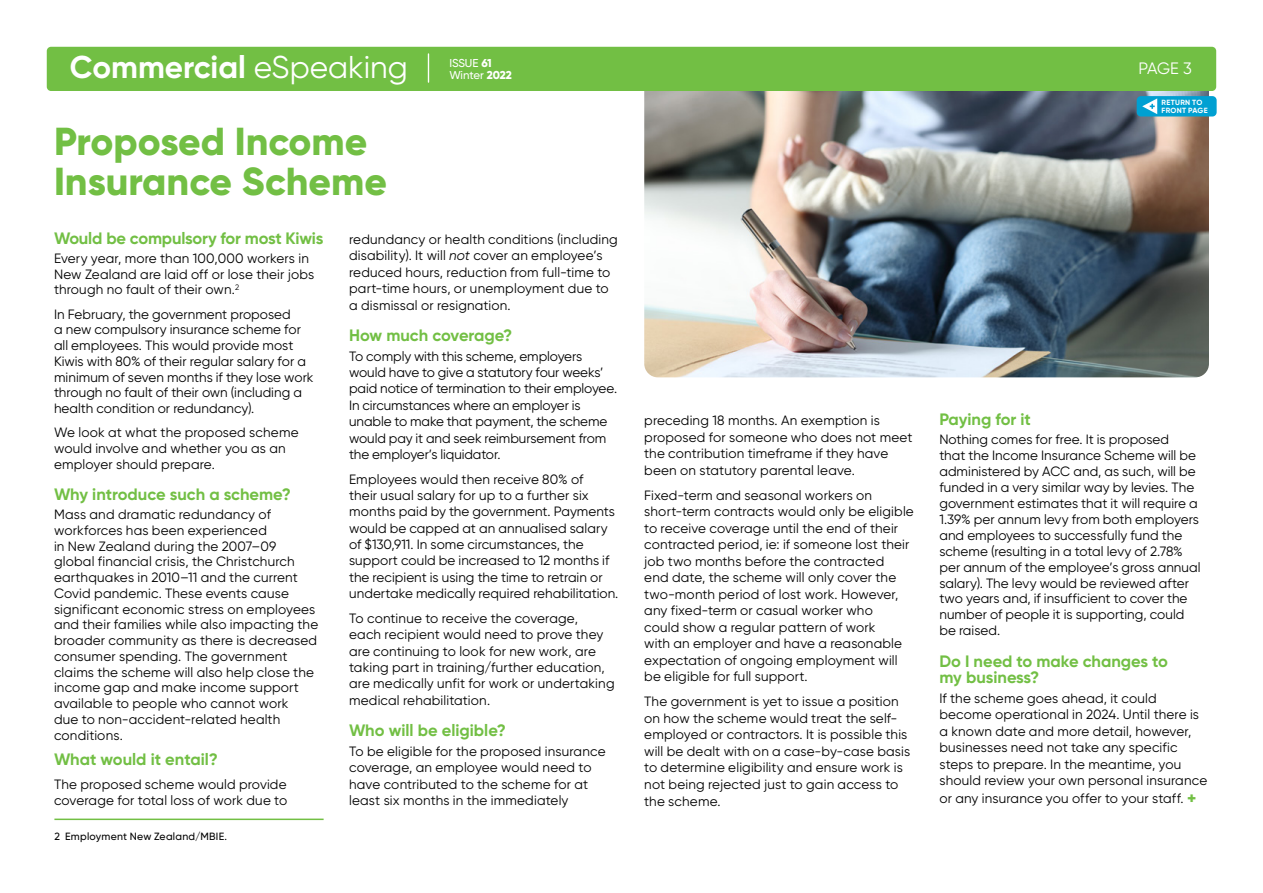
<style>
.page{position:relative;width:1263px;height:893px;background:#fff}
.page>*{position:absolute;margin:0;border:0;box-sizing:border-box;transform-origin:0 0}
.t1{font:800 39px/40.5px "Gilroy";color:#72bf44}
.t2{font:700 31.5px "Gilroy";color:#fff}
.t3{font:700 16.5px/16.5px "Gilroy";color:#72bf44}
.t4{font:16.5px "Gilroy";color:#fff}
.t5{font:13.5px/15.8px "Gilroy";letter-spacing:.01em;color:#000}
.t6{font:500 11.4px/12.5px "Gilroy";color:#fff}
.t7{font:500 10.5px "Gilroy";letter-spacing:.025em;color:#000}
.t8{font:700 7.5px/7.5px "Gilroy";letter-spacing:.035em;color:#fff}
.s1{font-weight:400}
.s2{font-weight:800}
.s3{font-style:italic}
.s4{font-weight:800;font-size:16.5px;color:#72bf44}
</style>
<div class="page">
<img style="left:644px;top:91px;width:565px;height:286px">
<hr style="left:54px;top:819px;width:270px;height:1px;background:#72bf44">
<div style="left:47px;top:47px;width:1169px;height:44px;background:#72bf44;border-radius:4px"></div>
<div style="left:1137px;top:96px;width:79px;height:21px;background:#00a0d2;border-radius:4px"></div>
<svg style="left:1142px;top:98px;width:15px;height:16px"></svg>
<svg style="left:428px;top:54px;width:1px;height:28px"></svg>
<h2 class="t2" style="left:70px;top:48px;width:340px">Commercial <span class="s1">eSpeaking</span></h2>
<p class="t6" style="left:449px;top:56px;width:64px">ISSUE <span class="s2">61<br></span>Winter <span class="s2">2022</span></p>
<h1 class="t1" style="left:54px;top:121px;width:334px">Proposed Income<br>Insurance Scheme</h1>
<p class="t3" style="left:54px;top:230px;width:271px">Would be compulsory for most Kiwis</p>
<p class="t5" style="left:54px;top:250px;width:262px">Every year, more than 100,000 workers in<br>New Zealand are laid off or lose their jobs through no fault of their own.<sup>2</sup></p>
<p class="t5" style="left:54px;top:306px;width:261px">In February, the government proposed<br>a new compulsory insurance scheme for all employees. This would provide most Kiwis with 80% of their regular salary for a minimum of seven months if they lose work through no fault of their own (including a health condition or redundancy).</p>
<p class="t5" style="left:54px;top:425px;width:246px">We look at what the proposed scheme would involve and whether you as an employer should prepare.</p>
<p class="t3" style="left:54px;top:486px;width:238px">Why introduce such a scheme?</p>
<p class="t5" style="left:54px;top:506px;width:266px">Mass and dramatic redundancy of workforces has been experienced<br>in New Zealand during the 2007–09 global financial crisis, the Christchurch earthquakes in 2010–11 and the current Covid pandemic. These events cause significant economic stress on employees and their families while also impacting the broader community as there is decreased consumer spending. The government claims the scheme will also help close the income gap and make income support available to people who cannot work<br>due to non-accident-related health conditions.</p>
<p class="t3" style="left:54px;top:750px;width:165px">What would it entail?</p>
<p class="t5" style="left:54px;top:776px;width:235px">The proposed scheme would provide coverage for total loss of work due to</p>
<p class="t5" style="left:349px;top:231px;width:270px;line-height:16.5px">redundancy or health conditions (including disability). It will <span class="s3">not</span> cover an employee’s reduced hours, reduction from full-time to part-time hours, or unemployment due to a dismissal or resignation.</p>
<p class="t3" style="left:349px;top:327px;width:165px">How much coverage?</p>
<p class="t5" style="left:349px;top:348px;width:269px;line-height:16.4px">To comply with this scheme, employers would have to give a statutory four weeks’ paid notice of termination to their employee.<br>In circumstances where an employer is unable to make that payment, the scheme would pay it and seek reimbursement from the employer’s liquidator.</p>
<p class="t5" style="left:349px;top:471px;width:271px;line-height:16.4px">Employees would then receive 80% of<br>their usual salary for up to a further six months paid by the government. Payments would be capped at an annualised salary of $130,911. In some circumstances, the support could be increased to 12 months if the recipient is using the time to retrain or undertake medically required rehabilitation.</p>
<p class="t5" style="left:349px;top:610px;width:267px;line-height:16.4px">To continue to receive the coverage,<br>each recipient would need to prove they are continuing to look for new work, are taking part in training/further education, are medically unfit for work or undertaking medical rehabilitation.</p>
<p class="t3" style="left:349px;top:722px;width:158px">Who will be eligible?</p>
<p class="t5" style="left:349px;top:743px;width:258px;line-height:16.5px">To be eligible for the proposed insurance coverage, an employee would need to have contributed to the scheme for at least six months in the immediately</p>
<p class="t7" style="left:54px;top:829px;width:174px">2 Employment New Zealand/MBIE.</p>
<p class="t4" style="left:1138px;top:58px;width:55px">PAGE 3</p>
<p class="t8" style="left:1161px;top:99px;width:48px">RETURN TO<br>FRONT PAGE</p>
<p class="t5" style="left:644px;top:412px;width:270px;line-height:16.5px">preceding 18 months. An exemption is proposed for someone who does not meet the contribution timeframe if they have been on statutory parental leave.</p>
<p class="t5" style="left:644px;top:487px;width:271px;line-height:16.5px">Fixed-term and seasonal workers on short-term contracts would only be eligible to receive coverage until the end of their contracted period, ie: if someone lost their job two months before the contracted<br>end date, the scheme will only cover the two-month period of lost work. However, any fixed-term or casual worker who<br>could show a regular pattern of work<br>with an employer and have a reasonable expectation of ongoing employment will be eligible for full support.</p>
<p class="t5" style="left:644px;top:693px;width:267px;line-height:16.6px">The government is yet to issue a position on how the scheme would treat the self&shy;employed or contractors. It is possible this will be dealt with on a case-by-case basis to determine eligibility and ensure work is not being rejected just to gain access to the scheme.</p>
<p class="t3" style="left:939px;top:411px;width:93px">Paying for it</p>
<p class="t5" style="left:939px;top:432px;width:263px">Nothing comes for free. It is proposed<br>that the Income Insurance Scheme will be administered by ACC and, as such, will be funded in a very similar way by levies. The government estimates that it will require a 1.39% per annum levy from both employers and employees to successfully fund the scheme (resulting in a total levy of 2.78% per annum of the employee’s gross annual salary). The levy would be reviewed after two years and, if insufficient to cover the number of people it is supporting, could be raised.</p>
<p class="t3" style="left:939px;top:652px;width:230px">Do I need to make changes to my business?</p>
<p class="t5" style="left:939px;top:690px;width:269px;line-height:16.6px">If the scheme goes ahead, it could become operational in 2024. Until there is a known date and more detail, however, businesses need not take any specific steps to prepare. In the meantime, you should review your own personal insurance or any insurance you offer to your staff. <span class="s4">+</span></p>
</div>
